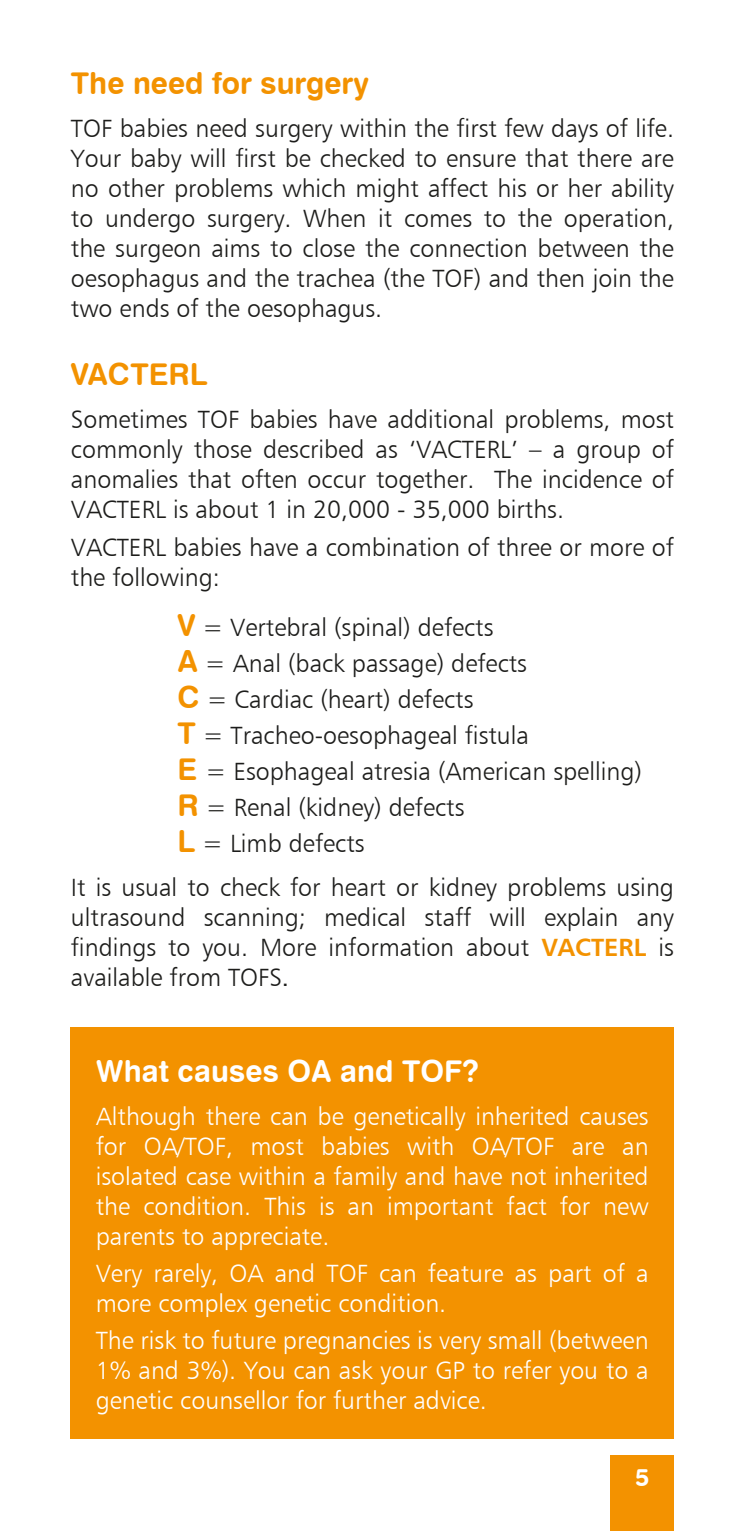
<style>
.page{position:relative;width:745px;height:1531px;background:#fff}
.page>*{position:absolute;margin:0;border:0;box-sizing:border-box;transform-origin:0 0}
.t1{font:30px "Swiss 721 BT Bold Rounded";color:#f39200}
.t2{font:30px "Swiss 721 BT Bold Rounded";color:#fff}
.t3{font:25px/30px "Humanist 777 BT Light B";color:#1d1d1b;text-align:justify}
.t4{font:25px/30px "Humanist 777 BT Light B";color:#fff;text-align:justify}
.t5{font:25px "Swiss 721 BT Bold Rounded";color:#fff}
.s1{font-family:"Swiss 721 BT Bold Rounded";font-size:30px;color:#f39200}
.s2{font-family:"Humanist 777 BT Bold B";color:#f39200}
.s3{font-family:"Humanist 777 BT Roman B"}
</style>
<div class="page">
<div style="left:609px;top:1455px;width:64px;height:76px;background:#f39200"></div>
<div style="left:71px;top:1028px;width:602px;height:411px;background:#f39200"></div>
<p class="t1" style="left:71px;top:64px;width:299px">The need for surgery</p>
<p class="t3" style="left:71px;top:113px;width:604px">TOF babies need surgery within the first few days of life.<br>Your baby will first be checked to ensure that there are no other problems which might affect his or her ability to undergo surgery. When it comes to the operation, the surgeon aims to close the connection between the oesophagus and the trachea (the TOF) and then join the two ends of the oesophagus.</p>
<p class="t1" style="left:71px;top:355px;width:138px">VACTERL</p>
<p class="t3" style="left:71px;top:404px;width:604px">Sometimes TOF babies have additional problems, most commonly those described as ‘VACTERL’ – a group of anomalies that often occur together. The incidence of VACTERL is about 1 in 20,000 - 35,000 births.</p>
<p class="t3" style="left:71px;top:531px;width:604px">VACTERL babies have a combination of three or more of the following:</p>
<p class="t3" style="left:177px;top:609px;width:466px;line-height:36px;text-align:left"><span class="s1">V</span> = Vertebral (spinal) defects<br><span class="s1">A</span> = Anal (back passage) defects<br><span class="s1">C</span> = Cardiac (heart) defects<br><span class="s1">T</span> = Tracheo-oesophageal fistula<br><span class="s1">E</span> = Esophageal atresia (American spelling)<br><span class="s1">R</span> = Renal (kidney) defects<br><span class="s1">L</span> = Limb defects</p>
<p class="t3" style="left:71px;top:872px;width:604px">It is usual to check for heart or kidney problems using ultrasound scanning; medical staff will explain any findings to you. More information about <span class="s2">VACTERL</span> is available from TOFS<span class="s3">.</span></p>
<p class="t2" style="left:96px;top:1052px;width:384px">What causes OA and TOF?</p>
<p class="t4" style="left:96px;top:1100px;width:554px">Although there can be genetically inherited causes for OA/TOF, most babies with OA/TOF are an isolated case within a family and have not inherited the condition. This is an important fact for new parents to appreciate.</p>
<p class="t4" style="left:96px;top:1257px;width:554px">Very rarely, OA and TOF can feature as part of a more complex genetic condition.</p>
<p class="t4" style="left:96px;top:1324px;width:554px">The risk to future pregnancies is very small (between 1% and 3%). You can ask your GP to refer you to a genetic counsellor for further advice.</p>
<p class="t5" style="left:634px;top:1461px;width:16px">5</p>
</div>
